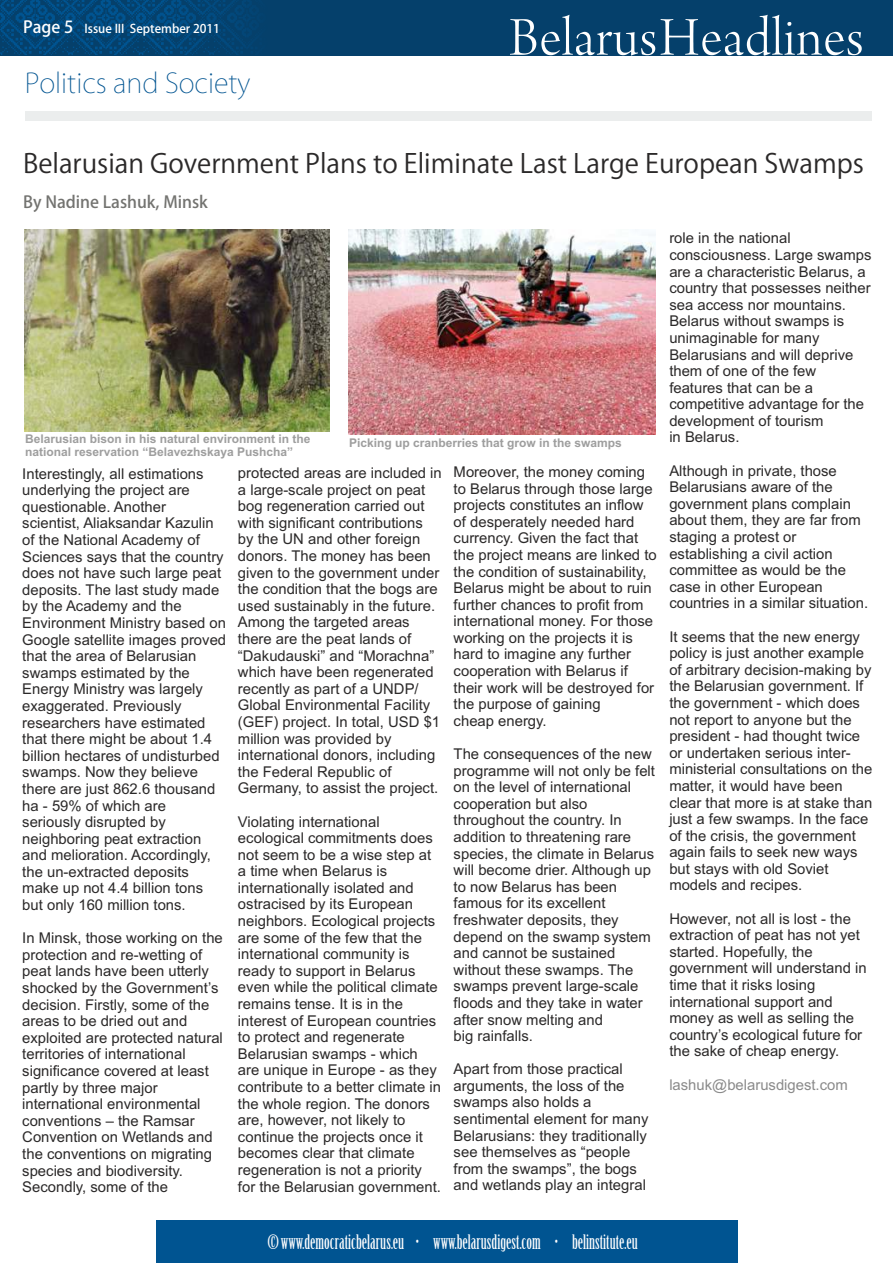
<style>
.page{position:relative;width:893px;height:1263px;background:#fff}
.page>*{position:absolute;margin:0;border:0;box-sizing:border-box;transform-origin:0 0}
.t1{font:57.6px "Arno Pro Light Display";letter-spacing:.015em;color:#fff}
.t2{font:200 27px "Koz Go Pro";color:#005491}
.t3{font:26.25px "Koz Go Pro";color:#2b2929}
.t4{font:19.5px "Birch Std";color:#fff}
.t5{font:500 16.5px "Koz Go Pro";color:#737370}
.t6{font:14.85px/16.6px "Arial";color:#2b2929}
.t7{font:14.85px "Arial";color:#8a8a8a}
.t8{font:700 12px/13.4px "Arial";color:#9e9e9e}
.t9{font:500 12px "Koz Go Pro";color:#fff}
.s1{font-size:16.5px}
</style>
<div class="page">
<div style="left:0;top:0;width:893px;height:55px;background:#05406b"></div>
<svg style="left:0;top:0;width:249px;height:55px"></svg>
<div style="left:156px;top:1221px;width:581px;height:42px;background:#005491"></div>
<div style="left:25px;top:111px;width:846px;height:9px;background:#ebeded"></div>
<img style="left:349px;top:229px;width:306px;height:205px">
<img style="left:25px;top:230px;width:304px;height:201px">
<p class="t9" style="left:23px;top:22px;width:198px"><span class="s1">Page 5</span> Issue III September 2011</p>
<h2 class="t2" style="left:25px;top:69px;width:227px">Politics and Society</h2>
<h1 class="t1" style="left:509px;top:15px;width:356px">BelarusHeadlines</h1>
<h3 class="t3" style="left:23px;top:150px;width:842px">Belarusian Government Plans to Eliminate Last Large European Swamps</h3>
<p class="t5" style="left:23px;top:194px;width:186px">By Nadine Lashuk, Minsk</p>
<p class="t8" style="left:25px;top:433px;width:287px">Belarusian bison in his natural environment in the national reservation “Belavezhskaya Pushcha”</p>
<p class="t8" style="left:349px;top:437px;width:274px">Picking up cranberries that grow in the swamps</p>
<p class="t6" style="left:22px;top:466px;width:205px">Interestingly, all estimations underlying the project are questionable. Another scientist, Aliaksandar Kazulin of the National Academy of<br>Sciences says that the country does not have such large peat deposits. The last study made by the Academy and the<br>Environment Ministry based on<br>Google satellite images proved that the area of Belarusian swamps estimated by the<br>Energy Ministry was largely exaggerated. Previously researchers have estimated that there might be about 1.4 billion hectares of undisturbed swamps. Now they believe there are just 862.6 thousand ha - 59% of which are seriously disrupted by neighboring peat extraction and melioration. Accordingly, the un-extracted deposits make up not 4.4 billion tons but only 160 million tons.</p>
<p class="t6" style="left:22px;top:931px;width:202px">In Minsk, those working on the protection and re-wetting of peat lands have been utterly shocked by the Government’s decision. Firstly, some of the areas to be dried out and exploited are protected natural territories of international significance covered at least partly by three major international environmental conventions – the Ramsar<br>Convention on Wetlands and the conventions on migrating species and biodiversity.<br>Secondly, some of the</p>
<p class="t6" style="left:238px;top:466px;width:205px">protected areas are included in a large-scale project on peat bog regeneration carried out with significant contributions by the UN and other foreign donors. The money has been given to the government under the condition that the bogs are used sustainably in the future.<br>Among the targeted areas there are the peat lands of “Dakudauski” and “Morachna” which have been regenerated recently as part of a UNDP/<br>Global Environmental Facility (GEF) project. In total, USD $1 million was provided by international donors, including the Federal Republic of<br>Germany, to assist the project.</p>
<p class="t6" style="left:238px;top:814px;width:205px">Violating international ecological commitments does not seem to be a wise step at a time when Belarus is internationally isolated and ostracised by its European neighbors. Ecological projects are some of the few that the international community is ready to support in Belarus even while the political climate remains tense. It is in the interest of European countries to protect and regenerate<br>Belarusian swamps - which are unique in Europe - as they contribute to a better climate in the whole region. The donors are, however, not likely to continue the projects once it becomes clear that climate regeneration is not a priority for the Belarusian government.</p>
<p class="t6" style="left:454px;top:465px;width:205px">Moreover, the money coming to Belarus through those large projects constitutes an inflow of desperately needed hard currency. Given the fact that the project means are linked to the condition of sustainability,<br>Belarus might be about to ruin further chances to profit from international money. For those working on the projects it is hard to imagine any further cooperation with Belarus if their work will be destroyed for the purpose of gaining<br>cheap energy.</p>
<p class="t6" style="left:454px;top:747px;width:203px">The consequences of the new programme will not only be felt on the level of international cooperation but also throughout the country. In addition to threatening rare species, the climate in Belarus will become drier. Although up to now Belarus has been famous for its excellent freshwater deposits, they depend on the swamp system and cannot be sustained without these swamps. The swamps prevent large-scale floods and they take in water after snow melting and<br>big rainfalls.</p>
<p class="t6" style="left:454px;top:1062px;width:196px">Apart from those practical arguments, the loss of the swamps also holds a sentimental element for many<br>Belarusians: they traditionally see themselves as “people from the swamps”, the bogs and wetlands play an integral</p>
<p class="t6" style="left:669px;top:231px;width:204px">role in the national consciousness. Large swamps are a characteristic Belarus, a country that possesses neither sea access nor mountains.<br>Belarus without swamps is unimaginable for many<br>Belarusians and will deprive them of one of the few features that can be a competitive advantage for the development of tourism<br>in Belarus.</p>
<p class="t6" style="left:669px;top:463px;width:200px">Although in private, those<br>Belarusians aware of the government plans complain about them, they are far from staging a protest or establishing a civil action committee as would be the case in other European countries in a similar situation.</p>
<p class="t6" style="left:669px;top:629px;width:205px">It seems that the new energy policy is just another example of arbitrary decision-making by the Belarusian government. If the government - which does not report to anyone but the president - had thought twice or undertaken serious inter&shy;ministerial consultations on the matter, it would have been clear that more is at stake than just a few swamps. In the face of the crisis, the government again fails to seek new ways but stays with old Soviet models and recipes.</p>
<p class="t6" style="left:669px;top:911px;width:199px">However, not all is lost - the extraction of peat has not yet started. Hopefully, the government will understand in time that it risks losing international support and money as well as selling the country’s ecological future for the sake of cheap energy.</p>
<p class="t7" style="left:669px;top:1079px;width:180px">lashuk@belarusdigest.com</p>
<h3 class="t4" style="left:268px;top:1234px;width:372px">© www.democraticbelarus.eu • www.belarusdigest.com • belinstitute.eu</h3>
</div>
